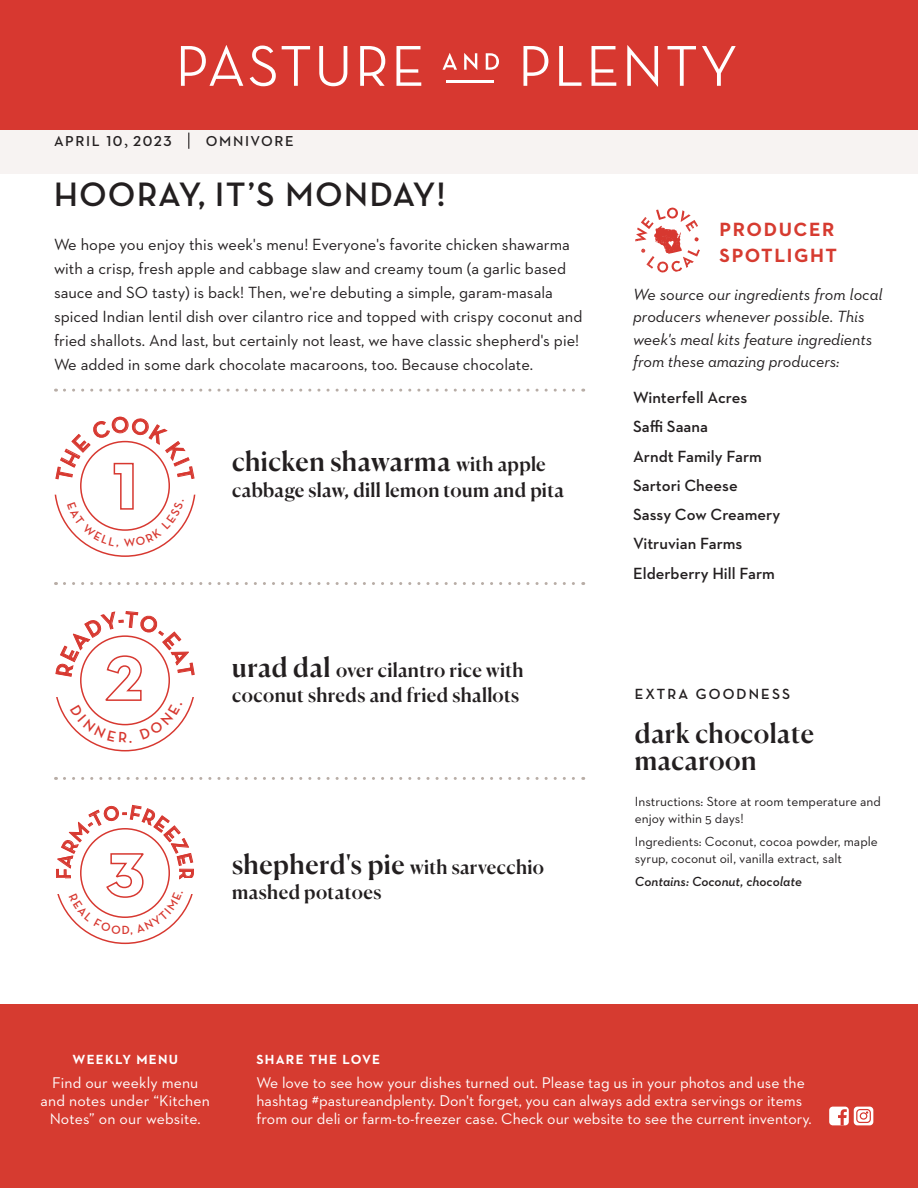
<style>
.page{position:relative;width:918px;height:1188px;background:#fff}
.page>*{position:absolute;margin:0;border:0;box-sizing:border-box;transform-origin:0 0}
.t1{font:700 34.5px "Neutraface Display";letter-spacing:.05em;color:#231f20}
.t2{font:500 27px/27px "Canela";letter-spacing:.015em;color:#231f20}
.t3{font:700 20.25px "Neutraface Display";color:#d73830}
.t4{font:500 19.5px/25.5px "Canela";letter-spacing:.015em;color:#231f20}
.t5{font:700 19.5px/25.5px "Neutraface 2 Text";letter-spacing:.08em;color:#d63b30}
.t6{font:16.5px/24px "Neutraface 2 Text";color:#231f20}
.t7{font:italic 16.5px/22.5px "Neutraface 2 Text";color:#231f20}
.t8{font:600 16.5px "Neutraface 2 Text";color:#231f20}
.t9{font:15.75px/18px "Neutraface 2 Text";color:#fff}
.t10{font:700 15px "Neutraface Display";letter-spacing:.145em;color:#231f20}
.t11{font:600 14.7px "Neutraface 2 Text";letter-spacing:.11em;color:#231f20}
.t12{font:13.5px/16.5px "Neutraface 2 Text";color:#231f20}
.t13{font:italic 600 13.5px "Neutraface 2 Text";color:#231f20}
.t14{font:700 13.5px "Neutraface 2 Text";letter-spacing:.09em;color:#fff}
.s1{font-family:"Minion Pro";font-weight:400;font-size:18px}
.s2{font-size:19.5px}
.s3{font-size:27px}
</style>
<div class="page">
<div style="left:0;top:129px;width:918px;height:45px;background:#f7f3f2"></div>
<div style="left:0;top:1004px;width:918px;height:184px;background:#d63b30"></div>
<div style="left:0;top:0;width:918px;height:130px;background:#d73830"></div>
<hr style="left:446px;top:80px;width:48px;height:2px;background:#fff">
<svg style="left:181px;top:45px;width:62px;height:41px"></svg>
<svg style="left:250px;top:46px;width:26px;height:40px"></svg>
<svg style="left:282px;top:46px;width:28px;height:40px"></svg>
<svg style="left:319px;top:46px;width:28px;height:40px"></svg>
<svg style="left:360px;top:46px;width:25px;height:40px"></svg>
<svg style="left:396px;top:46px;width:25px;height:40px"></svg>
<svg style="left:442px;top:53px;width:15px;height:17px"></svg>
<svg style="left:464px;top:53px;width:13px;height:17px"></svg>
<svg style="left:486px;top:53px;width:13px;height:17px"></svg>
<svg style="left:523px;top:46px;width:25px;height:40px"></svg>
<svg style="left:559px;top:46px;width:22px;height:40px"></svg>
<svg style="left:592px;top:46px;width:24px;height:40px"></svg>
<svg style="left:627px;top:45px;width:31px;height:42px"></svg>
<svg style="left:668px;top:46px;width:28px;height:40px"></svg>
<svg style="left:702px;top:46px;width:34px;height:40px"></svg>
<svg style="left:64px;top:389px;width:520px;height:3px"></svg>
<svg style="left:64px;top:582px;width:520px;height:3px"></svg>
<svg style="left:64px;top:777px;width:520px;height:3px"></svg>
<svg style="left:635px;top:207px;width:65px;height:66px"></svg>
<div style="left:829px;top:1107px;width:20px;height:18px;background:#fff;border-radius:4px"></div>
<svg style="left:838px;top:1109px;width:9px;height:16px"></svg>
<div style="left:854px;top:1107px;width:19px;height:18px;background:#fff;border-radius:4px"></div>
<svg style="left:857px;top:1110px;width:13px;height:12px"></svg>
<div style="left:856px;top:1109px;width:15px;height:14px;border:1px solid #d73830;border-radius:3px"></div>
<div style="left:860px;top:1113px;width:7px;height:6px;background:#fff;border-radius:50%"></div>
<div style="left:860px;top:1112px;width:7px;height:8px;border:1px solid #d73830;border-radius:50%"></div>
<svg style="left:188px;top:133px;width:1px;height:16px"></svg>
<svg style="left:55px;top:416px;width:140px;height:141px"></svg>
<svg style="left:55px;top:611px;width:140px;height:140px"></svg>
<svg style="left:56px;top:805px;width:138px;height:139px"></svg>
<p class="t11" style="left:54px;top:132px;width:119px">APRIL 10<span class="s1">,</span> 2023</p>
<p class="t11" style="left:206px;top:132px;width:89px">OMNIVORE</p>
<p class="t1" style="left:54px;top:175px;width:393px">HOORAY, IT’S MONDAY!</p>
<p class="t6" style="left:54px;top:232px;width:530px">We hope you enjoy this week's menu! Everyone's favorite chicken shawarma with a crisp, fresh apple and cabbage slaw and creamy toum (a garlic based sauce and SO tasty) is back! Then, we're debuting a simple, garam-masala spiced Indian lentil dish over cilantro rice and topped with crispy coconut and fried shallots. And last, but certainly not least, we have classic shepherd's pie!<br>We added in some dark chocolate macaroons, too. Because chocolate.</p>
<p class="t2" style="left:232px;top:446px;width:315px">chicken shawarma <span class="s2">with apple</span></p>
<p class="t4" style="left:232px;top:475px;width:334px">cabbage slaw, dill lemon toum and pita</p>
<p class="t3" style="left:122px;top:801px;width:7px">-</p>
<p class="t4" style="left:232px;top:656px;width:293px"><span class="s3">urad dal</span> over cilantro rice with coconut shreds and fried shallots</p>
<p class="t3" style="left:198px;top:868px;width:40px;rotate:90deg">RRR</p>
<p class="t4" style="left:232px;top:853px;width:313px"><span class="s3">shepherd's pie</span> with sarvecchio mashed potatoes</p>
<p class="t5" style="left:720px;top:216px;width:119px">PRODUCER<br>SPOTLIGHT</p>
<p class="t7" style="left:633px;top:282px;width:251px">We source our ingredients from local producers whenever possible. This week's meal kits feature ingredients from these amazing producers:</p>
<p class="t8" style="left:633px;top:387px;width:116px">Winterfell Acres</p>
<p class="t8" style="left:633px;top:416px;width:76px">Saffi Saana</p>
<p class="t8" style="left:633px;top:446px;width:130px">Arndt Family Farm</p>
<p class="t8" style="left:633px;top:475px;width:106px">Sartori Cheese</p>
<p class="t8" style="left:633px;top:504px;width:149px">Sassy Cow Creamery</p>
<p class="t8" style="left:633px;top:533px;width:111px">Vitruvian Farms</p>
<p class="t8" style="left:633px;top:563px;width:143px">Elderberry Hill Farm</p>
<p class="t10" style="left:635px;top:686px;width:157px">EXTRA GOODNESS</p>
<p class="t2" style="left:635px;top:717px;width:181px">dark chocolate macaroon</p>
<p class="t12" style="left:635px;top:793px;width:248px">Instructions: Store at room temperature and enjoy within 5 days!</p>
<p class="t12" style="left:635px;top:833px;width:244px">Ingredients: Coconut, cocoa powder, maple syrup, coconut oil, vanilla extract, salt</p>
<p class="t13" style="left:635px;top:873px;width:169px">Contains: Coconut, chocolate</p>
<p class="t14" style="left:73px;top:1050px;width:107px">WEEKLY MENU</p>
<p class="t9" style="left:41px;top:1074px;width:171px;text-align:center">Find our weekly menu and notes under “Kitchen<br>Notes” on our website.</p>
<p class="t14" style="left:256px;top:1050px;width:125px">SHARE THE LOVE</p>
<p class="t9" style="left:256px;top:1074px;width:557px">We love to see how your dishes turned out. Please tag us in your photos and use the hashtag #pastureandplenty. Don't forget, you can always add extra servings or items from our deli or farm-to-freezer case. Check our website to see the current inventory.</p>
</div>
